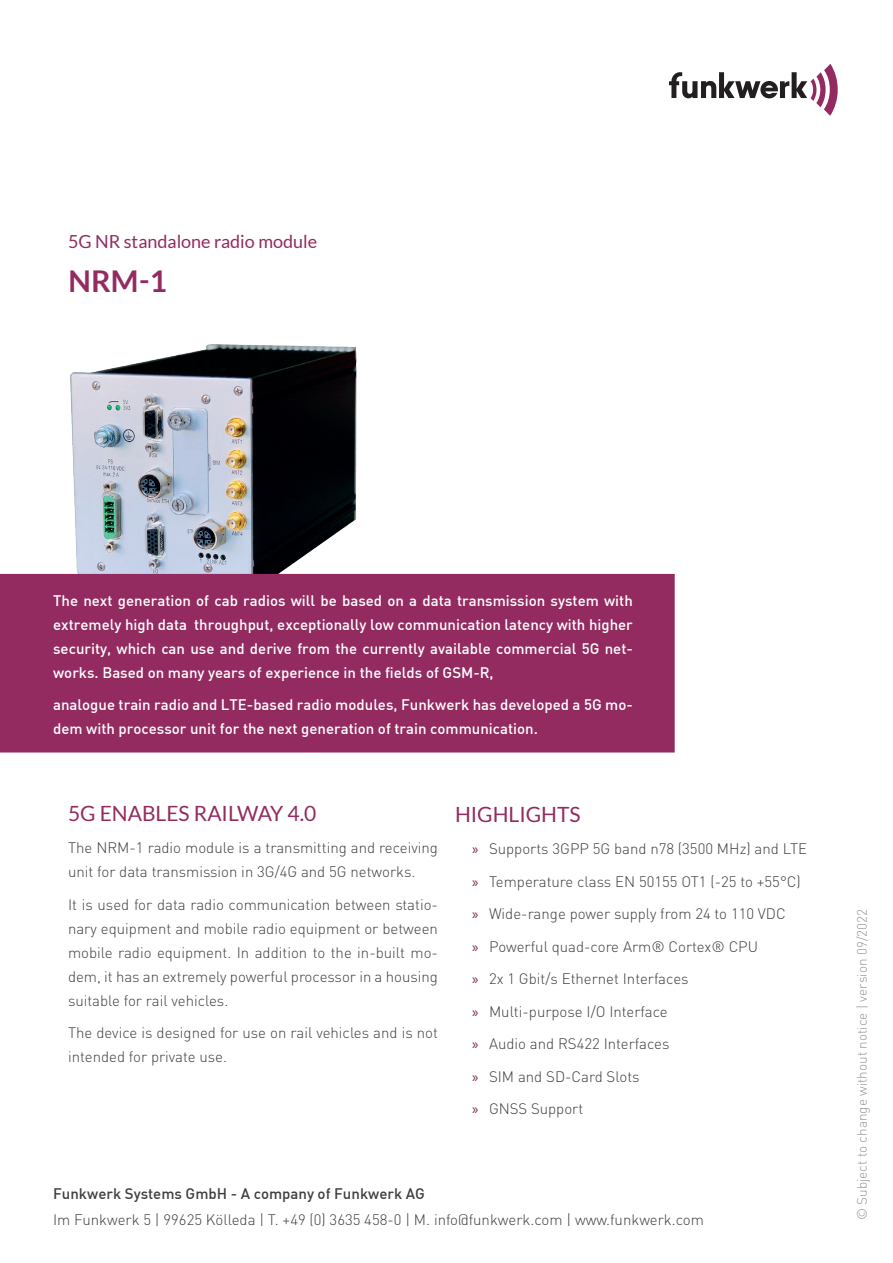
<style>
.page{position:relative;width:893px;height:1263px;background:#fff}
.page>*{position:absolute;margin:0;border:0;box-sizing:border-box;transform-origin:0 0}
.t1{font:700 30px "Lato";color:#932b60}
.t2{font:21px "Lato";color:#932b60}
.t3{font:18px "Lato";color:#932b60}
.t4{font:300 15px/32.5px "DIN";color:#3e3e3f}
.t5{font:500 15px/24px "DIN";color:#fff;text-align:justify}
.t6{font:500 15px "DIN";color:#3e3e3f}
.t7{font:300 13.5px "DIN";color:#939598}
.s1{font-family:"Myriad Pro";font-weight:400;color:#75214a}
</style>
<div class="page">
<svg style="left:669px;top:64px;width:169px;height:52px"></svg>
<img style="left:68px;top:344px;width:296px;height:230px">
<div style="left:0;top:574px;width:675px;height:178px;background:#932b60"></div>
<p class="t3" style="left:68px;top:232px;width:251px">5G NR standalone radio module</p>
<h1 class="t1" style="left:68px;top:259px;width:101px">NRM-1</h1>
<p class="t5" style="left:53px;top:588px;width:581px">The next generation of cab radios will be based on a data transmission system with extremely high data throughput, exceptionally low communication latency with higher security, which can use and derive from the currently available commercial 5G net&shy;works. Based on many years of experience in the fields of GSM-R,</p>
<p class="t5" style="left:53px;top:692px;width:581px">analogue train radio and LTE-based radio modules, Funkwerk has developed a 5G mo&shy;dem with processor unit for the next generation of train communication.</p>
<h2 class="t2" style="left:68px;top:801px;width:250px">5G ENABLES RAILWAY 4.0</h2>
<p class="t4" style="left:68px;top:835px;width:371px;line-height:24px">The NRM-1 radio module is a transmitting and receiving unit for data transmission in 3G/4G and 5G networks.</p>
<p class="t4" style="left:68px;top:892px;width:371px;line-height:24px;text-align:justify">It is used for data radio communication between statio&shy;nary equipment and mobile radio equipment or between mobile radio equipment. In addition to the in-built mo&shy;dem, it has an extremely powerful processor in a housing suitable for rail vehicles.</p>
<p class="t4" style="left:68px;top:1020px;width:371px;line-height:24px">The device is designed for use on rail vehicles and is not intended for private use.</p>
<h2 class="t2" style="left:455px;top:802px;width:127px">HIGHLIGHTS</h2>
<p class="t4" style="left:472px;top:832px;width:337px"><span class="s1">»</span> Supports 3GPP 5G band n78 (3500 MHz) and LTE <span class="s1">»</span> Temperature class EN 50155 OT1 (-25 to +55°C) <span class="s1">»</span> Wide-range power supply from 24 to 110 VDC<br><span class="s1">»</span> Powerful quad-core Arm® Cortex® CPU<br><span class="s1">»</span> 2x 1 Gbit/s Ethernet Interfaces<br><span class="s1">»</span> Multi-purpose I/O Interface<br><span class="s1">»</span> Audio and RS422 Interfaces<br><span class="s1">»</span> SIM and SD-Card Slots<br><span class="s1">»</span> GNSS Support</p>
<p class="t6" style="left:53px;top:1183px;width:373px">Funkwerk Systems GmbH - A company of Funkwerk AG</p>
<p class="t4" style="left:53px;top:1203px;width:652px">Im Funkwerk 5 | 99625 Kölleda | T. +49 (0) 3635 458-0 | M. info@funkwerk.com | www.funkwerk.com</p>
<p class="t7" style="left:854px;top:1220px;width:313px;rotate:-90deg">© Subject to change without notice | version 09/2022</p>
</div>
